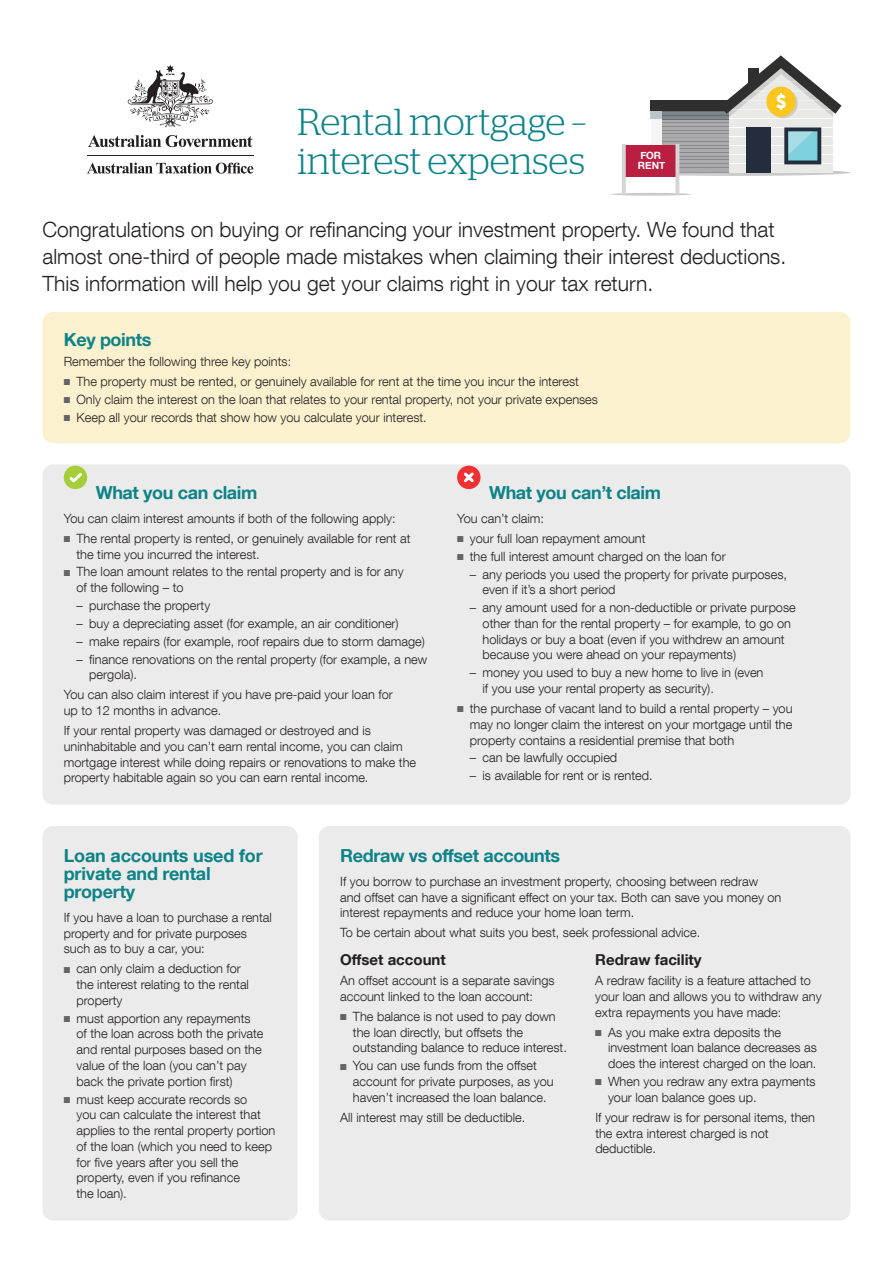
<style>
.page{position:relative;width:893px;height:1263px;background:#fff}
.page>*{position:absolute;margin:0;border:0;box-sizing:border-box;transform-origin:0 0}
.wre_-_h1{font:300 37.5px/39px "Stag";letter-spacing:-.005em;color:#0e8387}
.wre_-_p_intro{font:300 21px/27px "Helvetica Neue LT Com";color:#231f20}
.wre_-_h2{font:700 18px/18px "Helvetica Neue LT Com";letter-spacing:-.02em;color:#0e8387}
.wre_-_p{font:700 15px "Helvetica Neue LT Com";color:#231f20}
.wre_-_h3{font:700 15px "Helvetica Neue LT Com";color:#231f20}
.wre_-_p-2{font:300 12.75px/15.8px "Helvetica Neue LT Com";color:#231f20}
.t1{font:700 10.05px/9px "Helvetica Neue";color:#fff}
.s1{color:#636466}
</style>
<div class="page">
<hr style="left:610px;top:193px;width:82px;height:3px;background:#cbcaca;border-radius:50%">
<svg style="left:622px;top:55px;width:228px;height:139px"></svg>
<svg style="left:88px;top:135px;width:164px;height:12px"></svg>
<svg style="left:128px;top:65px;width:85px;height:62px"></svg>
<hr style="left:87px;top:155px;width:166px;height:1px;background:#231f20">
<svg style="left:87px;top:163px;width:166px;height:11px"></svg>
<div style="left:43px;top:312px;width:807px;height:131px;background:#fbf1cf;border-radius:11px"></div>
<div style="left:43px;top:464px;width:807px;height:341px;background:#ebebec;border-radius:11px"></div>
<div style="left:43px;top:826px;width:255px;height:394px;background:#ebebec;border-radius:11px"></div>
<div style="left:319px;top:826px;width:531px;height:394px;background:#ebebec;border-radius:11px"></div>
<div style="left:457px;top:466px;width:23px;height:23px;background:#ee3035;border-radius:50%"></div>
<svg style="left:464px;top:472px;width:10px;height:10px"></svg>
<div style="left:64px;top:466px;width:23px;height:23px;background:#a5ce39;border-radius:50%"></div>
<svg style="left:69px;top:473px;width:13px;height:9px"></svg>
<h1 class="wre_-_h1" style="left:298px;top:101px;width:290px">Rental mortgage – interest expenses</h1>
<p class="t1" style="left:638px;top:152px;width:29px">FOR<br>RENT</p>
<p class="wre_-_p_intro" style="left:43px;top:215px;width:745px">Congratulations on buying or refinancing your investment property. We found that almost one‑third of people made mistakes when claiming their interest deductions.<br>This information will help you get your claims right in your tax return.</p>
<h2 class="wre_-_h2" style="left:64px;top:330px;width:89px">Key points</h2>
<p class="wre_-_p-2" style="left:64px;top:353px;width:229px">Remember the following three key points:</p>
<p class="wre_-_p-2" style="left:64px;top:373px;width:517px"><span class="s1">■</span> The property must be rented, or genuinely available for rent at the time you incur the interest</p>
<p class="wre_-_p-2" style="left:64px;top:391px;width:536px"><span class="s1">■</span> Only claim the interest on the loan that relates to your rental property, not your private expenses</p>
<p class="wre_-_p-2" style="left:64px;top:409px;width:365px"><span class="s1">■</span> Keep all your records that show how you calculate your interest.</p>
<h2 class="wre_-_h2" style="left:96px;top:483px;width:163px">What you can claim</h2>
<p class="wre_-_p-2" style="left:64px;top:510px;width:333px">You can claim interest amounts if both of the following apply:</p>
<p class="wre_-_p-2" style="left:77px;top:530px;width:335px;text-indent:-13px"><span class="s1">■</span> The rental property is rented, or genuinely available for rent at the time you incurred the interest.</p>
<p class="wre_-_p-2" style="left:77px;top:564px;width:329px;text-indent:-13px"><span class="s1">■</span> The loan amount relates to the rental property and is for any of the following – to</p>
<p class="wre_-_p-2" style="left:77px;top:597px;width:135px">– purchase the property</p>
<p class="wre_-_p-2" style="left:77px;top:615px;width:324px">– buy a depreciating asset (for example, an air conditioner)</p>
<p class="wre_-_p-2" style="left:77px;top:633px;width:350px">– make repairs (for example, roof repairs due to storm damage)</p>
<p class="wre_-_p-2" style="left:89px;top:651px;width:340px;text-indent:-13px">– finance renovations on the rental property (for example, a new pergola).</p>
<p class="wre_-_p-2" style="left:64px;top:687px;width:331px">You can also claim interest if you have pre-paid your loan for up to 12 months in advance.</p>
<p class="wre_-_p-2" style="left:64px;top:722px;width:354px">If your rental property was damaged or destroyed and is uninhabitable and you can’t earn rental income, you can claim mortgage interest while doing repairs or renovations to make the property habitable again so you can earn rental income.</p>
<h2 class="wre_-_h2" style="left:489px;top:483px;width:174px">What you can’t claim</h2>
<p class="wre_-_p-2" style="left:457px;top:510px;width:88px">You can’t claim:</p>
<p class="wre_-_p-2" style="left:457px;top:530px;width:190px"><span class="s1">■</span> your full loan repayment amount</p>
<p class="wre_-_p-2" style="left:457px;top:548px;width:270px"><span class="s1">■</span> the full interest amount charged on the loan for</p>
<p class="wre_-_p-2" style="left:483px;top:566px;width:306px;text-indent:-13px">– any periods you used the property for private purposes, even if it’s a short period</p>
<p class="wre_-_p-2" style="left:483px;top:599px;width:315px;text-indent:-13px">– any amount used for a non-deductible or private purpose other than for the rental property – for example, to go on holidays or buy a boat (even if you withdrew an amount because you were ahead on your repayments)</p>
<p class="wre_-_p-2" style="left:483px;top:665px;width:282px;text-indent:-13px">– money you used to buy a new home to live in (even if you use your rental property as security).</p>
<p class="wre_-_p-2" style="left:470px;top:700px;width:324px;text-align:justify;text-indent:-13px"><span class="s1">■</span> the purchase of vacant land to build a rental property – you may no longer claim the interest on your mortgage until the property contains a residential premise that both</p>
<p class="wre_-_p-2" style="left:470px;top:750px;width:149px">– can be lawfully occupied</p>
<p class="wre_-_p-2" style="left:470px;top:768px;width:184px">– is available for rent or is rented.</p>
<h2 class="wre_-_h2" style="left:64px;top:846px;width:200px">Loan accounts used for private and rental property</h2>
<p class="wre_-_p-2" style="left:64px;top:909px;width:210px">If you have a loan to purchase a rental property and for private purposes such as to buy a car, you:</p>
<p class="wre_-_p-2" style="left:77px;top:961px;width:174px;text-indent:-13px"><span class="s1">■</span> can only claim a deduction for the interest relating to the rental property</p>
<p class="wre_-_p-2" style="left:77px;top:1010px;width:189px;text-indent:-13px"><span class="s1">■</span> must apportion any repayments of the loan across both the private and rental purposes based on the value of the loan (you can’t pay back the private portion first)</p>
<p class="wre_-_p-2" style="left:77px;top:1091px;width:200px;text-indent:-13px"><span class="s1">■</span> must keep accurate records so<br>you can calculate the interest that applies to the rental property portion of the loan (which you need to keep for five years after you sell the property, even if you refinance<br>the loan).</p>
<h2 class="wre_-_h2" style="left:340px;top:846px;width:222px">Redraw vs offset accounts</h2>
<p class="wre_-_p-2" style="left:340px;top:873px;width:443px">If you borrow to purchase an investment property, choosing between redraw and offset can have a significant effect on your tax. Both can save you money on interest repayments and reduce your home loan term.</p>
<p class="wre_-_p-2" style="left:340px;top:925px;width:362px">To be certain about what suits you best, seek professional advice.</p>
<h3 class="wre_-_h3" style="left:340px;top:950px;width:107px">Offset account</h3>
<p class="wre_-_p-2" style="left:340px;top:972px;width:216px">An offset account is a separate savings account linked to the loan account:</p>
<p class="wre_-_p-2" style="left:353px;top:1008px;width:215px;text-indent:-13px"><span class="s1">■</span> The balance is not used to pay down the loan directly, but offsets the outstanding balance to reduce interest.</p>
<p class="wre_-_p-2" style="left:353px;top:1057px;width:202px;text-indent:-13px"><span class="s1">■</span> You can use funds from the offset account for private purposes, as you haven’t increased the loan balance.</p>
<p class="wre_-_p-2" style="left:340px;top:1109px;width:187px">All interest may still be deductible.</p>
<p class="wre_-_p" style="left:595px;top:950px;width:108px">Redraw facility</p>
<p class="wre_-_p-2" style="left:595px;top:972px;width:228px">A redraw facility is a feature attached to your loan and allows you to withdraw any extra repayments you have made:</p>
<p class="wre_-_p-2" style="left:608px;top:1024px;width:210px;text-indent:-13px"><span class="s1">■</span> As you make extra deposits the investment loan balance decreases as does the interest charged on the loan.</p>
<p class="wre_-_p-2" style="left:608px;top:1073px;width:209px;text-indent:-13px"><span class="s1">■</span> When you redraw any extra payments your loan balance goes up.</p>
<p class="wre_-_p-2" style="left:595px;top:1109px;width:221px">If your redraw is for personal items, then the extra interest charged is not deductible.</p>
</div>
